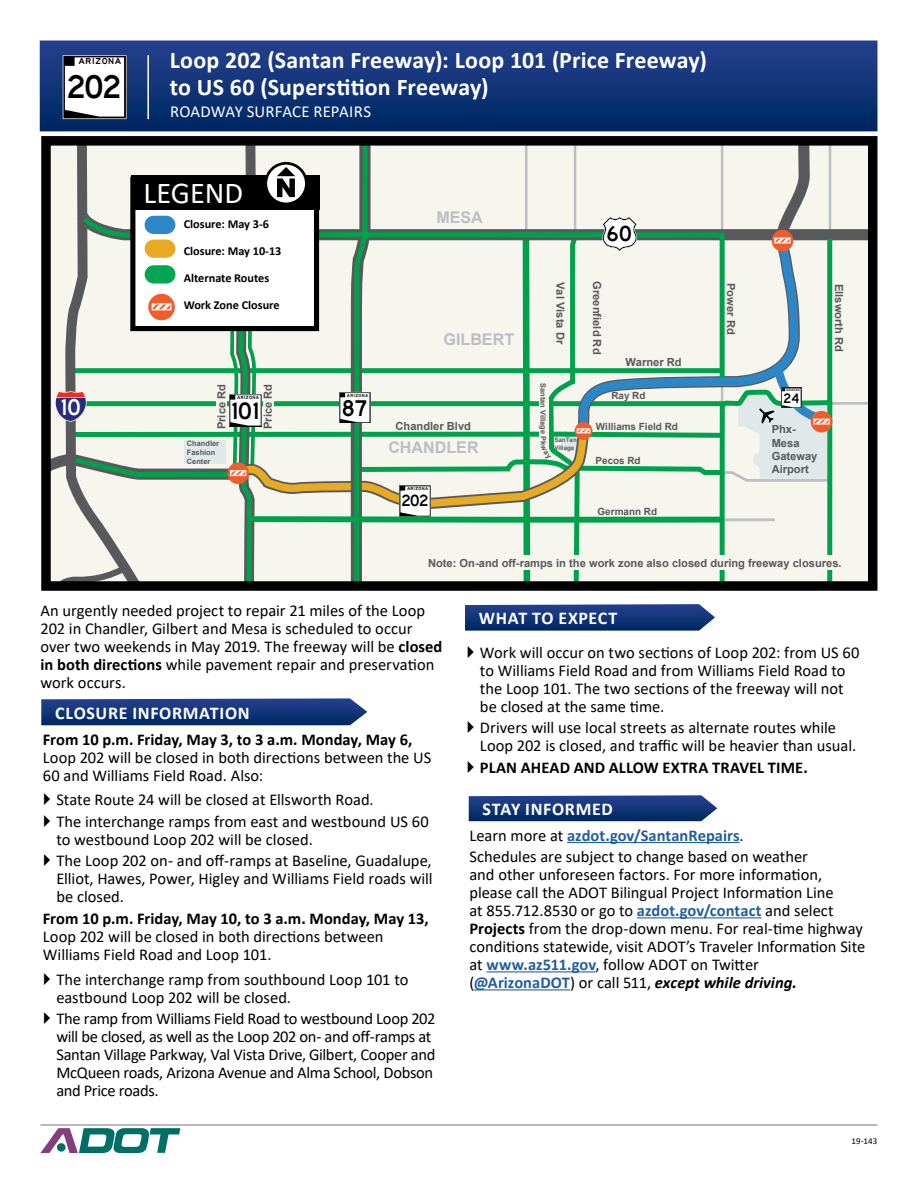
<style>
.page{position:relative;width:918px;height:1188px;background:#fff}
.page>*{position:absolute;margin:0;border:0;box-sizing:border-box;transform-origin:0 0}
.t1{font:33.75px "Highway Gothic";color:#000}
.t2{font:30.45px "Calibri";color:#fff}
.t3{font:24.45px "Highway Gothic";color:#000}
.t4{font:700 24px/27.3px "Calibri";letter-spacing:.005em;color:#fff}
.t5{font:23.55px "Highway Gothic";color:#fff}
.t6{font:23.4px "Highway Gothic";color:#000}
.t7{font:22.5px "Highway Gothic";color:#000}
.t8{font:700 18px "Calibri";letter-spacing:.035em;color:#fff}
.t9{font:16.8px "Calibri";letter-spacing:.01em;color:#fff}
.t10{font:16.65px "Highway Gothic";color:#000}
.t11{font:16.5px/18px "Calibri";letter-spacing:-.005em;color:#000}
.t12{font:700 16.5px "Calibri";color:#000}
.t13{font:700 16.05px "Arial";color:#bcbec0}
.t14{font:14.1px "Highway Gothic";color:#000}
.t15{font:700 12.3px "Calibri";color:#000}
.t16{font:700 11.1px/13.4px "Arial";color:#58595b}
.t17{font:700 9.9px "Arial";color:#58595b}
.t18{font:9px "Calibri";color:#000}
.t19{font:8.85px "Highway Gothic Wide";letter-spacing:.075em;color:#000}
.t20{font:700 7.5px/8.9px "Arial";color:#58595b}
.t21{font:700 6.15px/7.5px "Arial";color:#58595b}
.t22{font:4.5px "Highway Gothic Wide";letter-spacing:.075em;color:#000}
.t23{font:4.35px "Highway Gothic Wide";letter-spacing:.075em;color:#000}
.t24{font:2.85px "Highway Gothic Wide";letter-spacing:.075em;color:#000}
.s1{font-weight:700}
.s2{font-weight:700;color:#215e9e}
.s3{font-weight:700;font-style:italic}
</style>
<div class="page">
<div style="left:40px;top:41px;width:837px;height:90px;background:linear-gradient(to bottom,#26418f,#002762)"></div>
<hr style="left:147px;top:55px;width:2px;height:64px;background:#fff">
<hr style="left:40px;top:1124px;width:838px;height:2px;background:#828487">
<svg style="left:41px;top:1128px;width:139px;height:25px"></svg>
<svg style="left:63px;top:55px;width:64px;height:64px"></svg>
<div style="left:41px;top:136px;width:836px;height:455px;border:9px solid #000"></div>
<svg style="left:465px;top:604px;width:250px;height:27px;background:#214181"></svg>
<hr style="left:567px;top:842px;width:173px;height:1px;background:#215e9e">
<hr style="left:637px;top:917px;width:125px;height:1px;background:#215e9e">
<hr style="left:487px;top:971px;width:108px;height:1px;background:#215e9e">
<hr style="left:474px;top:989px;width:96px;height:1px;background:#215e9e">
<svg style="left:469px;top:795px;width:248px;height:26px;background:#1f3f80"></svg>
<svg style="left:41px;top:698px;width:326px;height:27px;background:#1f3f80"></svg>
<svg style="left:46px;top:141px;width:827px;height:440px;background:#ced9ce"></svg>
<p class="t19" style="left:78px;top:57px;width:45px">ARIZONA</p>
<h1 class="t1" style="left:66px;top:68px;width:57px">202</h1>
<h3 class="t4" style="left:170px;top:46px;width:539px">Loop 202 (Santan Freeway): Loop 101 (Price Freeway) to US 60 (Superstition Freeway)</h3>
<p class="t9" style="left:170px;top:99px;width:202px">ROADWAY SURFACE REPAIRS</p>
<h3 class="t5" style="left:60px;top:395px;width:22px">10</h3>
<h2 class="t2" style="left:144px;top:172px;width:101px">LEGEND</h2>
<p class="t15" style="left:184px;top:215px;width:87px">Closure: May 3-6</p>
<p class="t15" style="left:184px;top:242px;width:99px">Closure: May 10-13</p>
<p class="t15" style="left:184px;top:269px;width:87px">Alternate Routes</p>
<p class="t15" style="left:184px;top:297px;width:97px">Work Zone Closure</p>
<p class="t13" style="left:436px;top:206px;width:48px">MESA</p>
<p class="t13" style="left:444px;top:328px;width:72px">GILBERT</p>
<p class="t16" style="left:567px;top:282px;width:64px;rotate:90deg">Val Vista Dr</p>
<p class="t20" style="left:548px;top:383px;width:64px;rotate:90deg">Santan Village Pk</p>
<p class="t16" style="left:215px;top:429px;width:47px;rotate:-90deg">Price Rd</p>
<p class="t16" style="left:262px;top:429px;width:47px;rotate:-90deg">Price Rd</p>
<p class="t23" style="left:347px;top:393px;width:23px">ARIZONA</p>
<h3 class="t6" style="left:342px;top:396px;width:27px">87</h3>
<p class="t22" style="left:237px;top:395px;width:24px">ARIZONA</p>
<h3 class="t3" style="left:231px;top:398px;width:30px">101</h3>
<p class="t16" style="left:396px;top:420px;width:77px">Chandler Blvd</p>
<p class="t20" style="left:187px;top:439px;width:34px">Chandler<br>Fashion<br>Center</p>
<p class="t21" style="left:554px;top:436px;width:24px">SanTan<br>Village</p>
<p class="t13" style="left:388px;top:436px;width:92px">CHANDLER</p>
<p class="t23" style="left:407px;top:486px;width:23px">ARIZONA</p>
<p class="t10" style="left:401px;top:492px;width:29px">202</p>
<h3 class="t7" style="left:607px;top:221px;width:27px">60</h3>
<p class="t16" style="left:604px;top:281px;width:75px;rotate:90deg">Greenfield Rd</p>
<p class="t16" style="left:738px;top:283px;width:53px;rotate:90deg">Power Rd</p>
<p class="t16" style="left:846px;top:284px;width:70px;rotate:90deg">Ellsworth Rd</p>
<p class="t16" style="left:625px;top:356px;width:58px">Warner Rd</p>
<p class="t17" style="left:611px;top:389px;width:36px">Ray Rd</p>
<p class="t17" style="left:596px;top:420px;width:84px">Williams Field Rd</p>
<p class="t17" style="left:596px;top:454px;width:47px">Pecos Rd</p>
<p class="t17" style="left:598px;top:505px;width:61px">Germann Rd</p>
<p class="t24" style="left:786px;top:388px;width:15px">ARIZONA</p>
<p class="t14" style="left:783px;top:391px;width:18px">24</p>
<p class="t16" style="left:772px;top:423px;width:47px">Phx-<br>Mesa<br>Gateway<br>Airport</p>
<p class="t16" style="left:428px;top:557px;width:415px">Note: On-and off-ramps in the work zone also closed during freeway closures.</p>
<p class="t11" style="left:40px;top:601px;width:404px">An urgently needed project to repair 21 miles of the Loop 202 in Chandler, Gilbert and Mesa is scheduled to occur over two weekends in May 2019. The freeway will be <span class="s1">closed in both directions</span> while pavement repair and preservation work occurs.</p>
<p class="t8" style="left:55px;top:700px;width:196px">CLOSURE INFORMATION</p>
<p class="t12" style="left:43px;top:727px;width:371px">From 10 p.m. Friday, May 3, to 3 a.m. Monday, May 6,</p>
<p class="t11" style="left:43px;top:748px;width:390px">Loop 202 will be closed in both directions between the US<br>60 and Williams Field Road. Also:</p>
<p class="t11" style="left:56px;top:789px;width:374px;line-height:21.5px">State Route 24 will be closed at Ellsworth Road.<br>The interchange ramps from east and westbound US 60</p>
<p class="t11" style="left:56px;top:828px;width:377px;line-height:21.5px">to westbound Loop 202 will be closed.<br>The Loop 202 on- and off-ramps at Baseline, Guadalupe,</p>
<p class="t11" style="left:56px;top:870px;width:378px">Elliot, Hawes, Power, Higley and Williams Field roads will be closed.</p>
<p class="t12" style="left:43px;top:907px;width:387px">From 10 p.m. Friday, May 10, to 3 a.m. Monday, May 13,</p>
<p class="t11" style="left:43px;top:927px;width:342px">Loop 202 will be closed in both directions between<br>Williams Field Road and Loop 101.</p>
<p class="t11" style="left:56px;top:970px;width:354px">The interchange ramp from southbound Loop 101 to eastbound Loop 202 will be closed.</p>
<p class="t11" style="left:56px;top:1009px;width:381px">The ramp from Williams Field Road to westbound Loop 202 will be closed, as well as the Loop 202 on- and off-ramps at Santan Village Parkway, Val Vista Drive, Gilbert, Cooper and McQueen roads, Arizona Avenue and Alma School, Dobson and Price roads.</p>
<p class="t8" style="left:479px;top:605px;width:140px">WHAT TO EXPECT</p>
<p class="t11" style="left:480px;top:643px;width:381px">Work will occur on two sections of Loop 202: from US 60 to Williams Field Road and from Williams Field Road to the Loop 101. The two sections of the freeway will not be closed at the same time.</p>
<p class="t11" style="left:480px;top:718px;width:378px">Drivers will use local streets as alternate routes while<br>Loop 202 is closed, and traffic will be heavier than usual.</p>
<p class="t12" style="left:480px;top:756px;width:329px">PLAN AHEAD AND ALLOW EXTRA TRAVEL TIME.</p>
<p class="t8" style="left:483px;top:796px;width:132px">STAY INFORMED</p>
<p class="t11" style="left:469px;top:824px;width:340px;line-height:21.5px">Learn more at <span class="s2">azdot.gov/SantanRepairs</span>.<br>Schedules are subject to change based on weather</p>
<p class="t11" style="left:469px;top:865px;width:397px">and other unforeseen factors. For more information, please call the ADOT Bilingual Project Information Line<br>at 855.712.8530 or go to <span class="s2">azdot.gov/contact</span> and select <span class="s1">Projects</span> from the drop-down menu. For real-time highway conditions statewide, visit ADOT’s Traveler Information Site at <span class="s2">www.az511.gov</span>, follow ADOT on Twitter (<span class="s2">@ArizonaDOT</span>) or call 511, <span class="s3">except while driving.</span></p>
<p class="t18" style="left:851px;top:1135px;width:28px">19-143</p>
</div>
